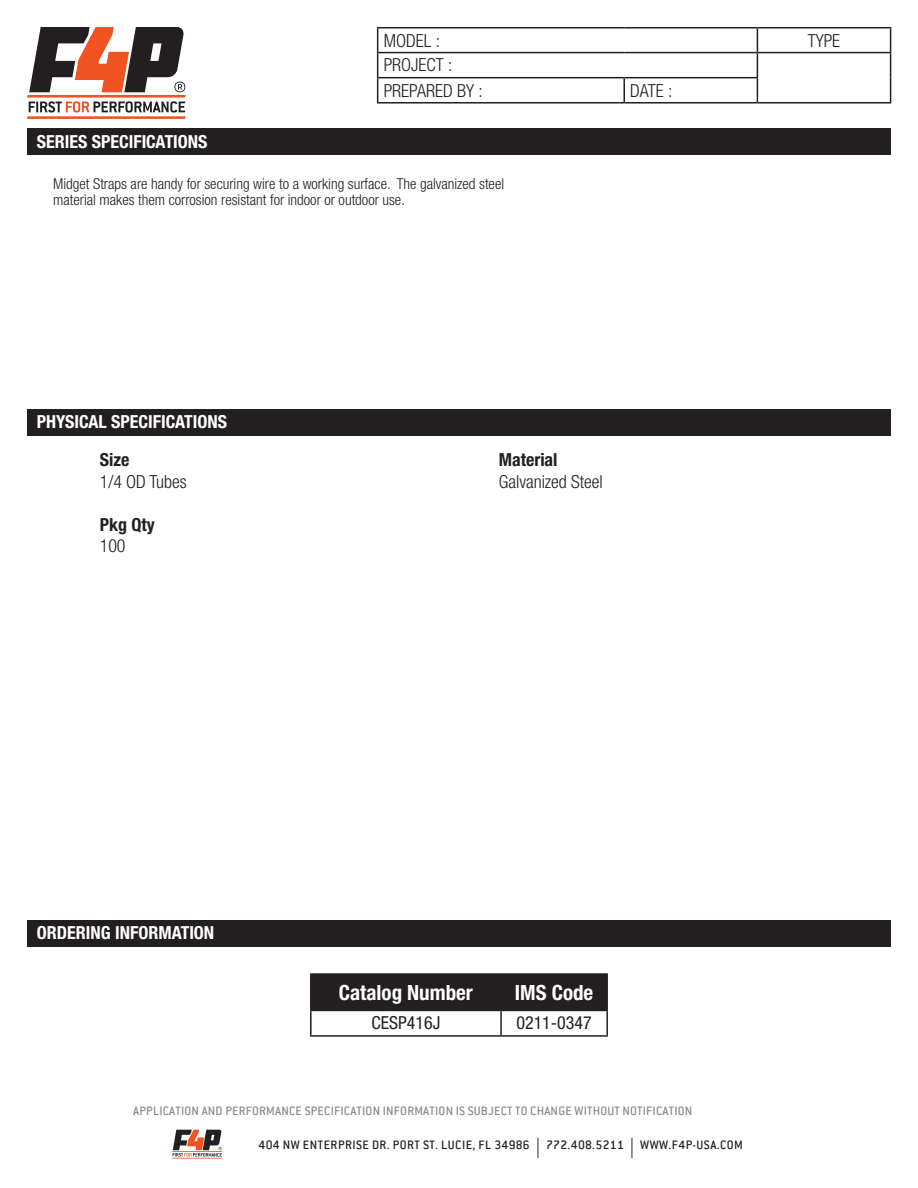
<style>
.page{position:relative;width:918px;height:1188px;background:#fff}
.page>*{position:absolute;margin:0;border:0;box-sizing:border-box;transform-origin:0 0}
.t1{font:700 condensed 21px "Helvetica Neue LT Std";color:#fff}
.t2{font:300 condensed 18px/25px "Helvetica Neue LT Std";color:#231f20}
.t3{font:700 condensed 18px "Helvetica Neue LT Std";color:#fff}
.t4{font:700 condensed 18px "Helvetica Neue LT Std";color:#231f20}
.t5{font:condensed 18px "Helvetica Neue LT Std";color:#231f20}
.t6{font:300 condensed 15px/16.5px "Helvetica Neue LT Std";color:#231f20}
.t7{font:500 13.5px "Conduit ITC";letter-spacing:.015em;color:#8b8c8e}
.t8{font:500 13.5px "Conduit ITC";letter-spacing:.035em;color:#231f20}
.s1{font-family:"Myriad Pro";font-weight:400;font-size:20.25px}
</style>
<div class="page">
<svg style="left:27px;top:27px;width:159px;height:92px"></svg>
<hr style="left:172px;top:1151px;width:50px;height:1px;background:#f15422">
<hr style="left:172px;top:1158px;width:50px;height:1px;background:#f15422">
<svg style="left:173px;top:1130px;width:49px;height:27px"></svg>
<hr style="left:377px;top:27px;width:247px;height:1px;background:#231f20">
<hr style="left:624px;top:27px;width:133px;height:1px;background:#231f20">
<hr style="left:757px;top:27px;width:134px;height:1px;background:#231f20">
<hr style="left:377px;top:52px;width:247px;height:1px;background:#231f20">
<hr style="left:624px;top:52px;width:133px;height:1px;background:#231f20">
<hr style="left:757px;top:52px;width:134px;height:1px;background:#231f20">
<hr style="left:377px;top:77px;width:247px;height:1px;background:#231f20">
<svg style="left:377px;top:28px;width:1px;height:74px"></svg>
<hr style="left:624px;top:77px;width:134px;height:1px;background:#231f20">
<hr style="left:623px;top:78px;width:2px;height:24px;background:#231f20">
<svg style="left:757px;top:28px;width:1px;height:74px"></svg>
<svg style="left:890px;top:28px;width:1px;height:74px"></svg>
<hr style="left:377px;top:102px;width:247px;height:2px;background:#231f20">
<hr style="left:624px;top:102px;width:133px;height:2px;background:#231f20">
<hr style="left:757px;top:102px;width:134px;height:2px;background:#231f20">
<div style="left:27px;top:129px;width:864px;height:26px;background:#231f20"></div>
<div style="left:27px;top:410px;width:864px;height:26px;background:#231f20"></div>
<div style="left:27px;top:921px;width:864px;height:26px;background:#231f20"></div>
<div style="left:312px;top:975px;width:294px;height:35px;background:#231f20"></div>
<hr style="left:310px;top:973px;width:191px;height:2px;background:#231f20">
<hr style="left:310px;top:975px;width:2px;height:35px;background:#231f20">
<hr style="left:501px;top:973px;width:107px;height:2px;background:#231f20">
<hr style="left:500px;top:975px;width:2px;height:35px;background:#231f20">
<hr style="left:606px;top:975px;width:2px;height:35px;background:#231f20">
<hr style="left:310px;top:1010px;width:191px;height:1px;background:#231f20">
<hr style="left:310px;top:1011px;width:2px;height:24px;background:#231f20">
<hr style="left:501px;top:1010px;width:107px;height:1px;background:#231f20">
<hr style="left:500px;top:1011px;width:2px;height:24px;background:#231f20">
<hr style="left:606px;top:1011px;width:2px;height:24px;background:#231f20">
<hr style="left:310px;top:1035px;width:191px;height:2px;background:#231f20">
<hr style="left:501px;top:1035px;width:107px;height:2px;background:#231f20">
<p class="t3" style="left:37px;top:131px;width:172px">SERIES SPECIFICATIONS</p>
<p class="t2" style="left:384px;top:28px;width:58px">MODEL :</p>
<p class="t2" style="left:808px;top:28px;width:34px">TYPE</p>
<p class="t2" style="left:384px;top:52px;width:101px">PROJECT :<br>PREPARED BY :</p>
<p class="t2" style="left:630px;top:78px;width:44px">DATE :</p>
<p class="t6" style="left:53px;top:175px;width:452px">Midget Straps are handy for securing wire to a working surface. The galvanized steel material makes them corrosion resistant for indoor or outdoor use.</p>
<p class="t3" style="left:37px;top:410px;width:192px">PHYSICAL SPECIFICATIONS</p>
<p class="t4" style="left:100px;top:449px;width:31px">Size</p>
<p class="t2" style="left:100px;top:469px;width:89px">1/4 OD Tubes</p>
<p class="t4" style="left:100px;top:514px;width:56px">Pkg Qty</p>
<p class="t2" style="left:100px;top:533px;width:27px">100</p>
<p class="t4" style="left:499px;top:449px;width:60px">Material</p>
<p class="t2" style="left:499px;top:469px;width:106px">Galvanized Steel</p>
<p class="t3" style="left:37px;top:921px;width:179px">ORDERING INFORMATION</p>
<h1 class="t1" style="left:339px;top:980px;width:136px">Catalog Number</h1>
<h1 class="t1" style="left:515px;top:980px;width:80px">IMS Code</h1>
<p class="t5" style="left:371px;top:1013px;width:70px">CESP416J</p>
<p class="t5" style="left:516px;top:1013px;width:77px">0211-0347</p>
<p class="t7" style="left:133px;top:1103px;width:561px">APPLICATION AND PERFORMANCE SPECIFICATION INFORMATION IS SUBJECT TO CHANGE WITHOUT NOTIFICATION</p>
<p class="t8" style="left:259px;top:1137px;width:486px">404 NW ENTERPRISE DR. PORT ST. LUCIE, FL 34986 <span class="s1">|</span> 772.408.5211 <span class="s1">|</span> WWW.F4P-USA.COM</p>
</div>
